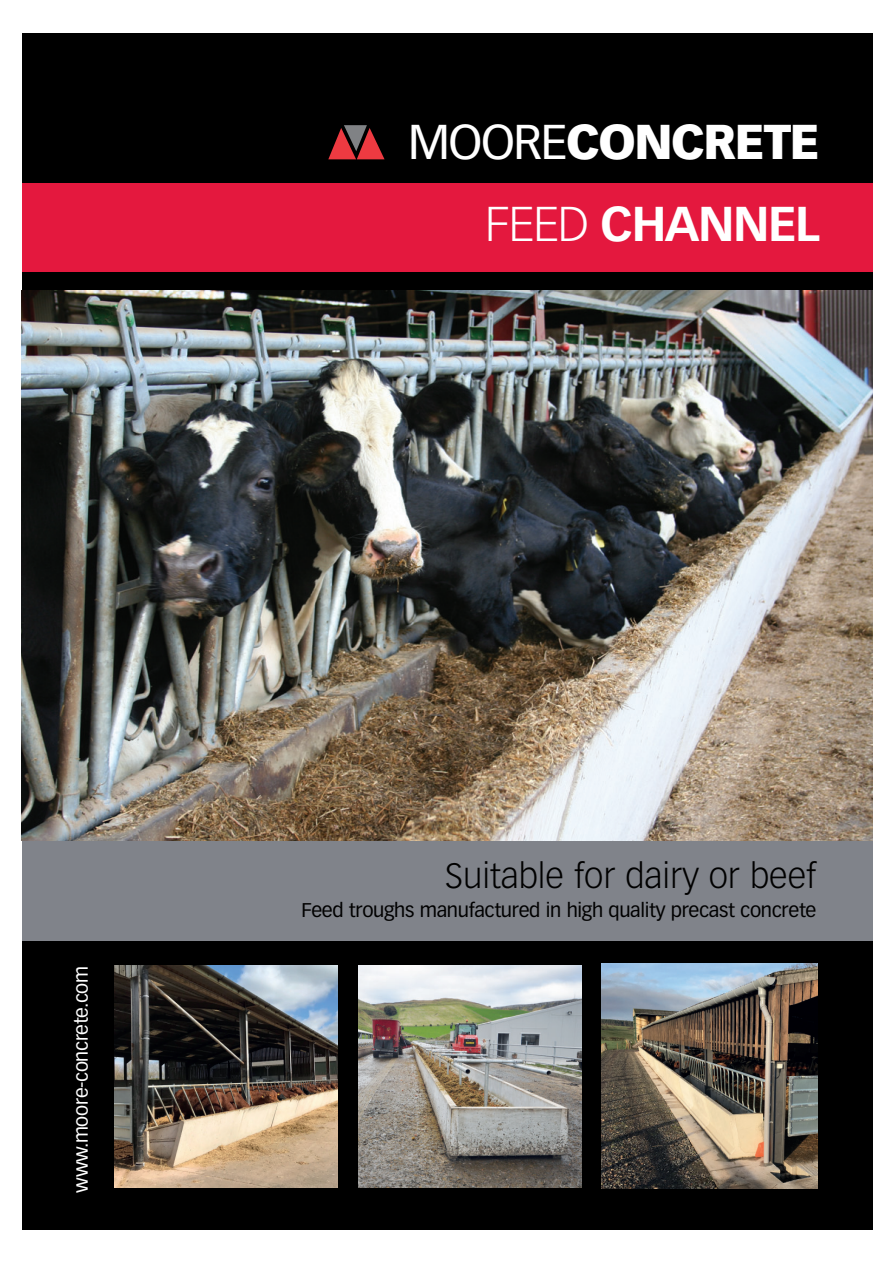
<style>
.page{position:relative;width:893px;height:1263px;background:#fff}
.page>*{position:absolute;margin:0;border:0;box-sizing:border-box;transform-origin:0 0}
.t1{font:900 48px "Vectora LH";letter-spacing:-.03em;color:#fff}
.t2{font:700 48px "Vectora LH";letter-spacing:-.03em;color:#fff}
.t3{font:300 34.5px "Vectora LH";color:#000}
.t4{font:19.5px "Vectora LH";letter-spacing:-.015em;color:#000}
.t5{font:19.2px "Vectora LH";letter-spacing:-.015em;color:#fff}
.s1{font-weight:400}
.s2{font-weight:300}
</style>
<div class="page">
<div style="left:22px;top:34px;width:850px;height:1196px;background:#000"></div>
<img style="left:22px;top:291px;width:850px;height:550px">
<div style="left:22px;top:183px;width:850px;height:88px;background:#e4183e"></div>
<div style="left:22px;top:841px;width:850px;height:100px;background:#80838a"></div>
<svg style="left:328px;top:125px;width:57px;height:34px"></svg>
<img style="left:601px;top:964px;width:216px;height:224px">
<img style="left:358px;top:965px;width:224px;height:222px">
<img style="left:115px;top:965px;width:223px;height:222px">
<h1 class="t1" style="left:408px;top:122px;width:413px"><span class="s1">MOORE</span>CONCRETE</h1>
<h1 class="t2" style="left:485px;top:204px;width:336px"><span class="s2">FEED</span> CHANNEL</h1>
<p class="t5" style="left:73px;top:1192px;width:228px;rotate:-90deg">www.moore-concrete.com</p>
<h2 class="t3" style="left:445px;top:861px;width:373px">Suitable for dairy or beef</h2>
<p class="t4" style="left:301px;top:901px;width:517px">Feed troughs manufactured in high quality precast concrete</p>
</div>
